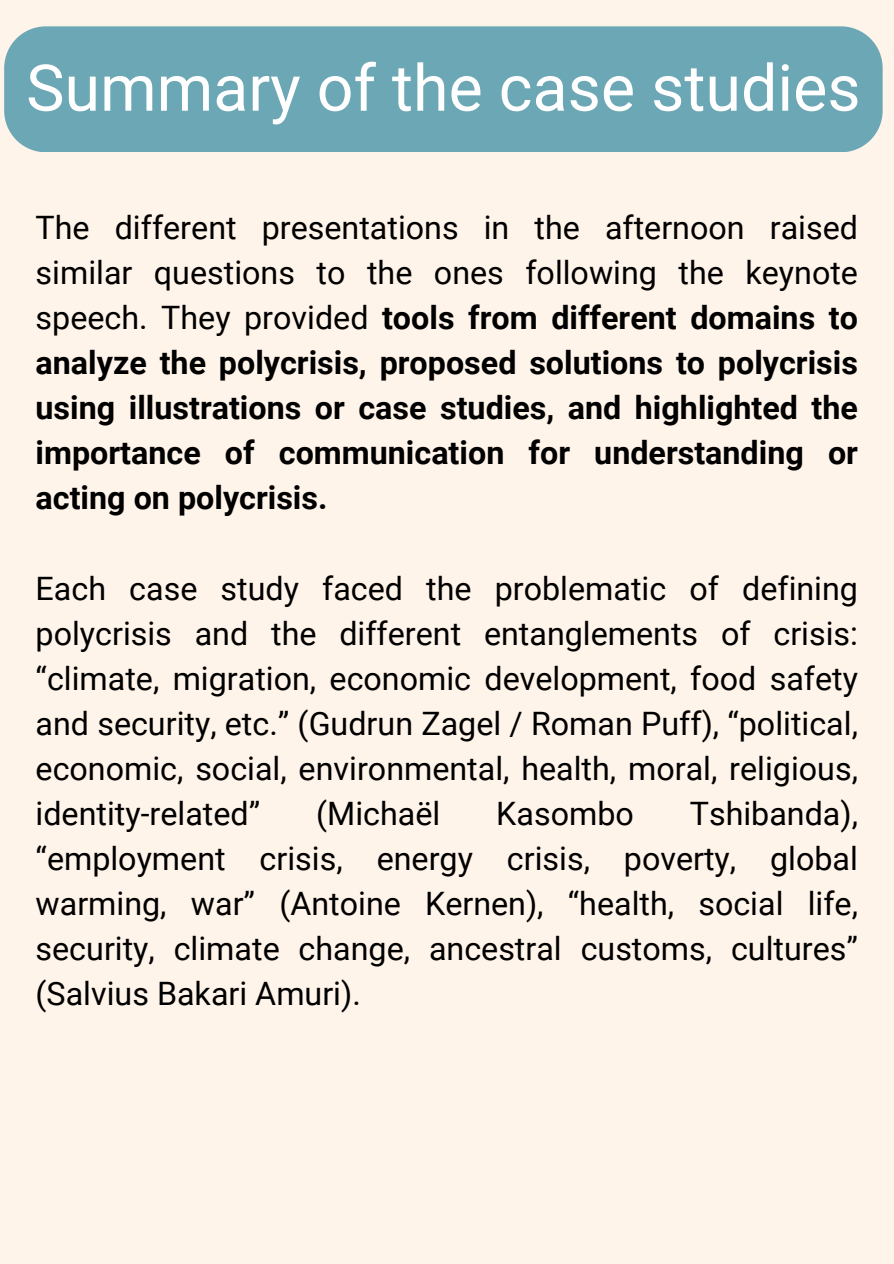
<style>
.page{position:relative;width:894px;height:1264px;background:#fff}
.page>*{position:absolute;margin:0;border:0;box-sizing:border-box;transform-origin:0 0}
.t1{font:64.5px "Roboto";color:#fff}
.t2{font:32.25px/45px "Roboto";color:#000;text-align:justify}
.t3{font:700 32.25px/45px "Roboto";color:#000;text-align:justify}
.s1{font-weight:400}
</style>
<div class="page">
<div style="left:0;top:0;width:893px;height:1263px;background:#fff4ea"></div>
<div style="left:4px;top:26px;width:878px;height:126px;background:#6ba7b4"></div>
<h1 class="t1" style="left:26px;top:51px;width:835px">Summary of the case studies</h1>
<p class="t3" style="left:36px;top:206px;width:823px"><span class="s1">The different presentations in the afternoon raised similar questions to the ones following the keynote speech. They provided</span> tools from different domains to analyze the polycrisis, proposed solutions to polycrisis using illustrations or case studies, and highlighted the importance of communication for understanding or acting on polycrisis.</p>
<p class="t2" style="left:36px;top:566px;width:823px">Each case study faced the problematic of defining polycrisis and the different entanglements of crisis: “climate, migration, economic development, food safety and security, etc.” (Gudrun Zagel / Roman Puff), “political, economic, social, environmental, health, moral, religious, identity-related”</p>
<p class="t2" style="left:36px;top:791px;width:823px;text-indent:654px">Tshibanda), “employment crisis, energy crisis, poverty, global warming, war” (Antoine Kernen), “health, social life, security, climate change, ancestral customs, cultures” (Salvius Bakari Amuri).</p>
<p class="t2" style="left:316px;top:791px;width:126px">(Michaël</p>
<p class="t2" style="left:496px;top:791px;width:139px">Kasombo</p>
</div>
